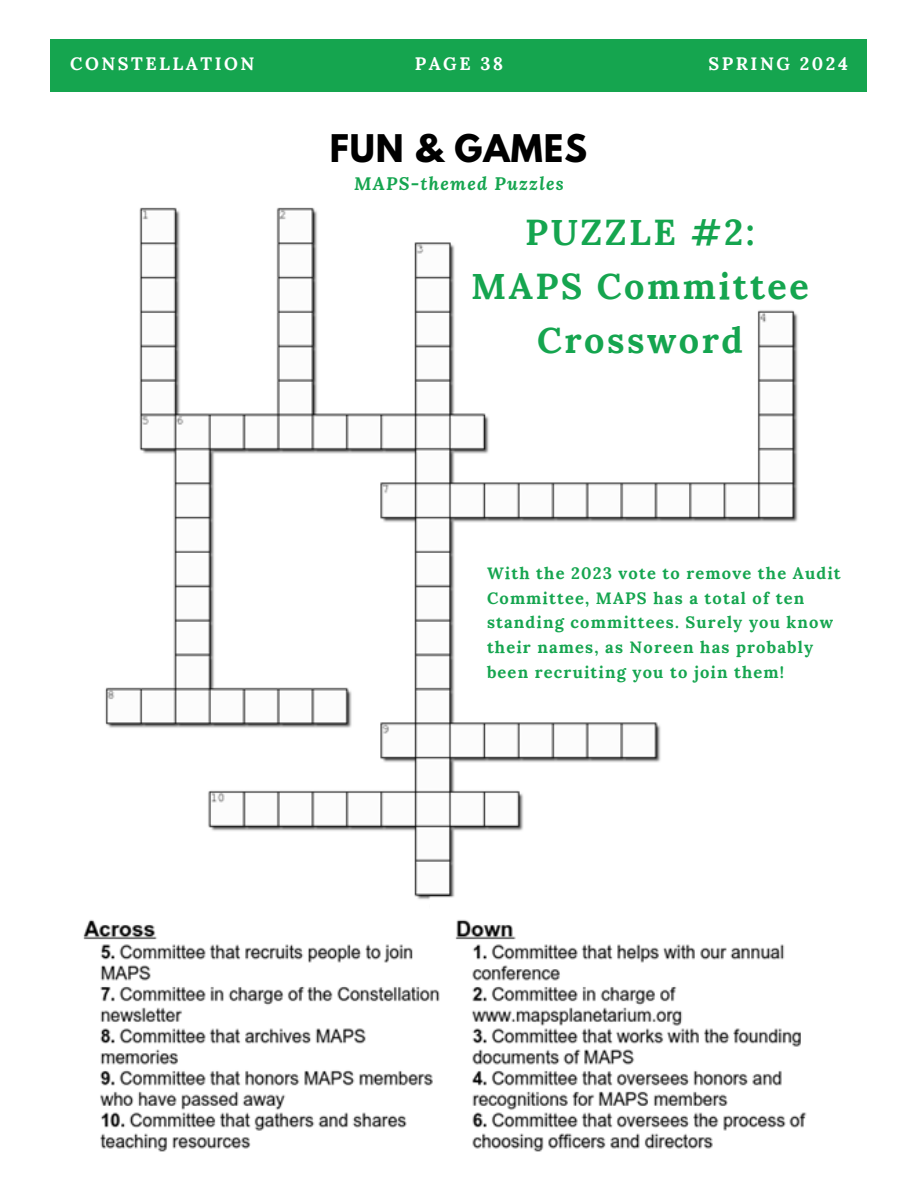
<style>
.page{position:relative;width:918px;height:1188px;background:#fff}
.page>*{position:absolute;margin:0;border:0;box-sizing:border-box;transform-origin:0 0}
.t1{font:700 36px/54px "Lora";letter-spacing:.07em;color:#15a54f;text-align:center}
.t2{font:700 33.75px "League Spartan";letter-spacing:.03em;color:#000}
.t3{font:700 18px "Lora";letter-spacing:.14em;color:#fff}
.t4{font:italic 700 18px "Lora";letter-spacing:.07em;color:#15a54f}
.t5{font:700 16.5px/24.8px "Lora";letter-spacing:.07em;color:#15a54f}
</style>
<div class="page">
<div style="left:50px;top:40px;width:816px;height:51px;background:#15a54f"></div>
<img style="left:83px;top:207px;width:724px;height:945px">
<div style="left:430px;top:898px;width:396px;height:19px;background:#fff"></div>
<p class="t3" style="left:70px;top:52px;width:186px">CONSTELLATION</p>
<p class="t3" style="left:415px;top:52px;width:90px">PAGE 38</p>
<p class="t3" style="left:708px;top:52px;width:141px">SPRING 2024</p>
<h2 class="t2" style="left:330px;top:132px;width:259px">FUN &amp; GAMES</h2>
<p class="t4" style="left:354px;top:171px;width:211px">MAPS-themed Puzzles</p>
<h1 class="t1" style="left:471px;top:205px;width:339px">PUZZLE #2:<br>MAPS Committee<br>Crossword</h1>
<p class="t5" style="left:487px;top:560px;width:355px">With the 2023 vote to remove the Audit Committee, MAPS has a total of ten standing committees. Surely you know their names, as Noreen has probably been recruiting you to join them!</p>
</div>
